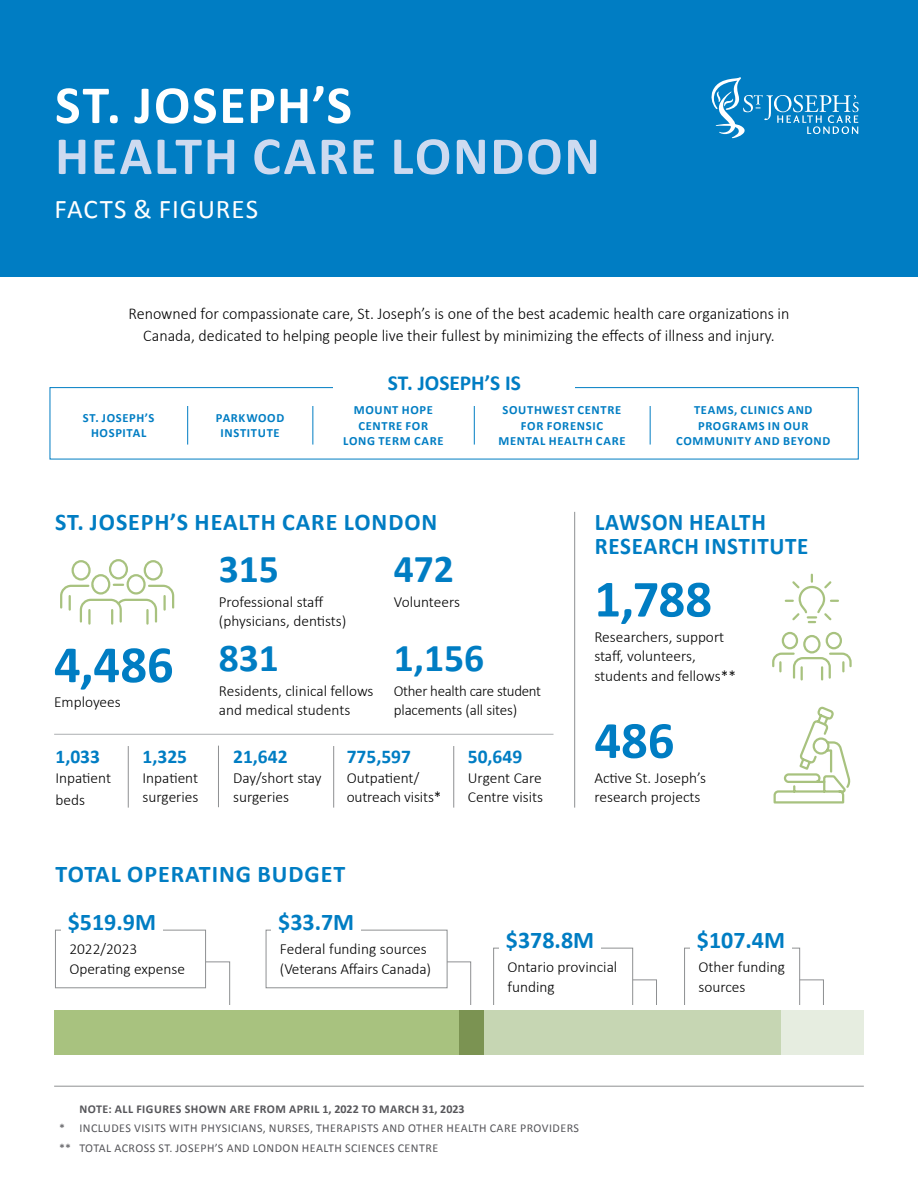
<style>
.page{position:relative;width:918px;height:1188px;background:#fff}
.page>*{position:absolute;margin:0;border:0;box-sizing:border-box;transform-origin:0 0}
.t1{font:700 54px/51px "Calibri";letter-spacing:.03em;color:#cddaf0}
.t2{font:700 52.65px "Calibri";color:#007dc3}
.t3{font:700 39.6px "Calibri";color:#007dc3}
.t4{font:27px "Calibri";letter-spacing:.03em;color:#fff}
.t5{font:700 24px "Calibri";letter-spacing:.03em;color:#007dc3}
.t6{font:700 24px/24px "Calibri";letter-spacing:.03em;color:#007dc3;scale:.96 1}
.t7{font:700 21.45px "Calibri";color:#007dc3}
.t8{font:700 19.5px "Calibri";color:#007dc3}
.t9{font:300 16.5px/21.8px "Calibri";color:#000;text-align:center}
.t10{font:300 15.3px/19.5px "Calibri";color:#000}
.t11{font:300 15.3px/19.5px "Calibri";letter-spacing:-.02em;color:#000}
.t12{font:700 12.6px/15.1px "Calibri";letter-spacing:.055em;color:#007dc3;text-align:center}
.t13{font:12px/19.5px "Calibri";letter-spacing:.04em;color:#56565a}
.t14{font:700 12px "Calibri";letter-spacing:.04em;color:#56565a}
.s1{color:#fff}
</style>
<div class="page">
<div style="left:0;top:0;width:918px;height:276px;background:#007dc3"></div>
<div style="left:50px;top:387px;width:809px;height:72px;border:1px solid #007dc3"></div>
<svg style="left:712px;top:77px;width:147px;height:61px"></svg>
<hr style="left:474px;top:406px;width:1px;height:39px;background:#007dc3">
<hr style="left:187px;top:406px;width:1px;height:39px;background:#007dc3">
<hr style="left:650px;top:406px;width:1px;height:39px;background:#007dc3">
<hr style="left:313px;top:406px;width:1px;height:39px;background:#007dc3">
<div style="left:334px;top:374px;width:241px;height:23px;background:#fff"></div>
<hr style="left:54px;top:734px;width:499px;height:1px;background:#adafb1">
<svg style="left:55px;top:929px;width:175px;height:76px"></svg>
<svg style="left:265px;top:929px;width:206px;height:76px"></svg>
<div style="left:271px;top:906px;width:90px;height:31px;background:#fff"></div>
<svg style="left:493px;top:947px;width:164px;height:58px"></svg>
<svg style="left:684px;top:947px;width:140px;height:58px"></svg>
<hr style="left:128px;top:746px;width:1px;height:62px;background:#8e9092">
<hr style="left:218px;top:746px;width:1px;height:61px;background:#8e9092">
<hr style="left:333px;top:746px;width:1px;height:62px;background:#8e9092">
<hr style="left:453px;top:746px;width:1px;height:62px;background:#8e9092">
<svg style="left:773px;top:706px;width:78px;height:98px"></svg>
<hr style="left:54px;top:1086px;width:810px;height:1px;background:#8e9092">
<div style="left:780px;top:1010px;width:84px;height:45px;background:#e6ede0"></div>
<div style="left:459px;top:1010px;width:26px;height:45px;background:#7b9352"></div>
<div style="left:484px;top:1010px;width:296px;height:45px;background:#c6d6b3"></div>
<div style="left:54px;top:1010px;width:405px;height:45px;background:#a8c27f"></div>
<hr style="left:574px;top:512px;width:1px;height:296px;background:#8e9092">
<svg style="left:60px;top:559px;width:115px;height:66px"></svg>
<svg style="left:772px;top:573px;width:80px;height:108px"></svg>
<h1 class="t1" style="left:55px;top:78px;width:546px"><span class="s1">ST. JOSEPH’S<br></span>HEALTH CARE LONDON</h1>
<h1 class="t4" style="left:55px;top:191px;width:205px">FACTS &amp; FIGURES</h1>
<p class="t9" style="left:129px;top:303px;width:662px">Renowned for compassionate care, St. Joseph’s is one of the best academic health care organizations in<br>Canada, dedicated to helping people live their fullest by minimizing the effects of illness and injury.</p>
<h2 class="t7" style="left:388px;top:367px;width:135px">ST. JOSEPH’S IS</h2>
<p class="t12" style="left:83px;top:410px;width:73px">ST. JOSEPH’S<br>HOSPITAL</p>
<p class="t12" style="left:216px;top:410px;width:70px">PARKWOOD<br>INSTITUTE</p>
<p class="t12" style="left:343px;top:402px;width:102px">MOUNT HOPE<br>CENTRE FOR<br>LONG TERM CARE</p>
<p class="t12" style="left:498px;top:402px;width:129px">SOUTHWEST CENTRE<br>FOR FORENSIC<br>MENTAL HEALTH CARE</p>
<p class="t12" style="left:676px;top:402px;width:156px">TEAMS, CLINICS AND<br>PROGRAMS IN OUR<br>COMMUNITY AND BEYOND</p>
<h2 class="t5" style="left:55px;top:505px;width:384px">ST. JOSEPH’S HEALTH CARE LONDON</h2>
<p class="t2" style="left:54px;top:627px;width:121px">4,486</p>
<p class="t10" style="left:54px;top:692px;width:68px">Employees</p>
<p class="t8" style="left:56px;top:743px;width:46px">1,033</p>
<p class="t10" style="left:56px;top:767px;width:57px;line-height:21.6px">Inpatient beds</p>
<p class="t8" style="left:143px;top:743px;width:46px">1,325</p>
<p class="t10" style="left:143px;top:768px;width:57px">Inpatient surgeries</p>
<p class="t3" style="left:219px;top:541px;width:62px">315</p>
<p class="t10" style="left:219px;top:592px;width:129px">Professional staff (physicians, dentists)</p>
<p class="t3" style="left:219px;top:630px;width:62px">831</p>
<p class="t10" style="left:219px;top:681px;width:156px">Residents, clinical fellows and medical students</p>
<p class="t3" style="left:394px;top:541px;width:62px">472</p>
<p class="t10" style="left:394px;top:592px;width:68px">Volunteers</p>
<p class="t3" style="left:394px;top:630px;width:92px">1,156</p>
<p class="t11" style="left:394px;top:681px;width:149px">Other health care student placements (all sites)</p>
<p class="t8" style="left:233px;top:743px;width:56px">21,642</p>
<p class="t10" style="left:233px;top:768px;width:90px">Day/short stay surgeries</p>
<p class="t8" style="left:347px;top:743px;width:66px">775,597</p>
<p class="t10" style="left:347px;top:768px;width:96px">Outpatient/ outreach visits*</p>
<p class="t8" style="left:468px;top:743px;width:56px">50,649</p>
<p class="t10" style="left:468px;top:768px;width:77px">Urgent Care<br>Centre visits</p>
<h2 class="t6" style="left:595px;top:509px;width:224px">LAWSON HEALTH<br>RESEARCH INSTITUTE</h2>
<p class="t2" style="left:594px;top:562px;width:119px">1,788</p>
<p class="t10" style="left:594px;top:627px;width:143px">Researchers, support staff, volunteers, students and fellows**</p>
<p class="t2" style="left:594px;top:703px;width:82px">486</p>
<p class="t10" style="left:594px;top:768px;width:113px">Active St. Joseph’s research projects</p>
<h2 class="t5" style="left:56px;top:857px;width:291px">TOTAL OPERATING BUDGET</h2>
<p class="t5" style="left:68px;top:905px;width:90px">$519.9M</p>
<p class="t10" style="left:69px;top:938px;width:117px;line-height:20.1px">2022/2023<br>Operating expense</p>
<p class="t5" style="left:278px;top:905px;width:78px">$33.7M</p>
<p class="t10" style="left:280px;top:938px;width:153px;line-height:20.1px">Federal funding sources (Veterans Affairs Canada)</p>
<p class="t5" style="left:506px;top:923px;width:90px">$378.8M</p>
<p class="t10" style="left:507px;top:956px;width:111px;line-height:20.2px">Ontario provincial funding</p>
<p class="t14" style="left:79px;top:1100px;width:387px">NOTE: ALL FIGURES SHOWN ARE FROM APRIL 1, 2022 TO MARCH 31, 2023</p>
<p class="t13" style="left:59px;top:1118px;width:522px">* INCLUDES VISITS WITH PHYSICIANS, NURSES, THERAPISTS AND OTHER HEALTH CARE PROVIDERS ** TOTAL ACROSS ST. JOSEPH’S AND LONDON HEALTH SCIENCES CENTRE</p>
<p class="t5" style="left:697px;top:923px;width:90px">$107.4M</p>
<p class="t10" style="left:698px;top:956px;width:88px;line-height:20.2px">Other funding sources</p>
</div>
